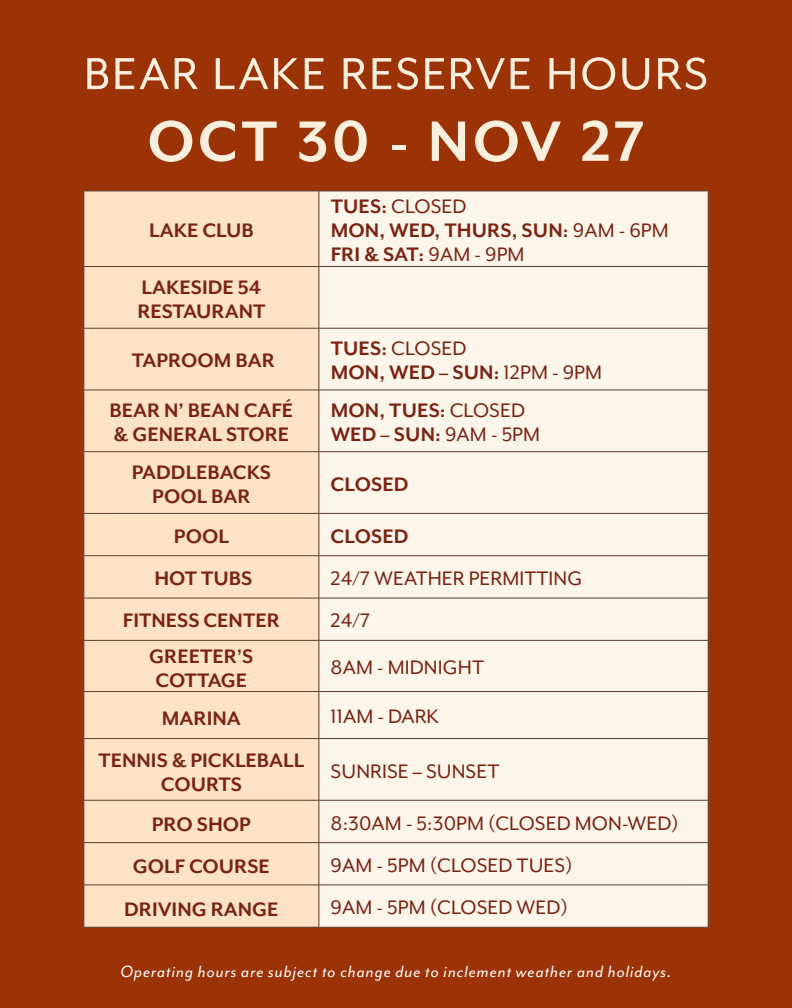
<style>
.page{position:relative;width:792px;height:1008px;background:#9b3307}
.page>*{position:absolute;margin:0;border:0;box-sizing:border-box;transform-origin:0 0}
.t1{font:700 65.5px "Mr Eaves Mod OT";letter-spacing:.045em;color:#faeedc}
.t2{font:51.65px "Mr Eaves Mod OT";letter-spacing:.035em;color:#faeedc}
.t3{font:700 22.5px/24px "Mr Eaves Mod OT";color:#7a2313}
.t4{font:22.5px "Mr Eaves Mod OT";letter-spacing:.005em;color:#7a2313}
.t5{font:italic 18.75px "Mr Eaves Mod OT";letter-spacing:.05em;color:#fff}
.s1{font-weight:400}
.s2{font-weight:700}
</style>
<div class="page">
<div style="left:85px;top:192px;width:234px;height:735px;background:#fce3c8"></div>
<div style="left:320px;top:192px;width:388px;height:735px;background:#fcf5ea"></div>
<hr style="left:319px;top:191px;width:1px;height:76px;background:#5b3d31">
<hr style="left:319px;top:267px;width:1px;height:61px;background:#5b3d31">
<hr style="left:319px;top:328px;width:1px;height:62px;background:#5b3d31">
<hr style="left:319px;top:390px;width:1px;height:62px;background:#5b3d31">
<hr style="left:319px;top:452px;width:1px;height:61px;background:#5b3d31">
<hr style="left:319px;top:513px;width:1px;height:43px;background:#5b3d31">
<hr style="left:319px;top:556px;width:1px;height:42px;background:#5b3d31">
<hr style="left:319px;top:598px;width:1px;height:42px;background:#5b3d31">
<hr style="left:319px;top:640px;width:1px;height:52px;background:#5b3d31">
<hr style="left:319px;top:692px;width:1px;height:47px;background:#5b3d31">
<hr style="left:319px;top:739px;width:1px;height:61px;background:#5b3d31">
<hr style="left:319px;top:800px;width:1px;height:43px;background:#5b3d31">
<hr style="left:319px;top:843px;width:1px;height:42px;background:#5b3d31">
<hr style="left:319px;top:885px;width:1px;height:42px;background:#5b3d31">
<hr style="left:84px;top:191px;width:235px;height:1px;background:#5b3d31">
<hr style="left:84px;top:191px;width:1px;height:75px;background:#5b3d31">
<hr style="left:84px;top:266px;width:235px;height:1px;background:#5b3d31">
<hr style="left:84px;top:267px;width:1px;height:61px;background:#5b3d31">
<hr style="left:84px;top:328px;width:235px;height:1px;background:#5b3d31">
<hr style="left:84px;top:328px;width:1px;height:62px;background:#5b3d31">
<hr style="left:84px;top:390px;width:235px;height:1px;background:#5b3d31">
<hr style="left:84px;top:390px;width:1px;height:61px;background:#5b3d31">
<hr style="left:84px;top:451px;width:235px;height:1px;background:#5b3d31">
<hr style="left:84px;top:452px;width:1px;height:61px;background:#5b3d31">
<hr style="left:84px;top:513px;width:235px;height:1px;background:#5b3d31">
<hr style="left:84px;top:514px;width:1px;height:42px;background:#5b3d31">
<hr style="left:84px;top:556px;width:235px;height:1px;background:#5b3d31">
<hr style="left:84px;top:556px;width:1px;height:42px;background:#5b3d31">
<hr style="left:84px;top:598px;width:235px;height:1px;background:#5b3d31">
<hr style="left:84px;top:598px;width:1px;height:42px;background:#5b3d31">
<hr style="left:84px;top:640px;width:235px;height:1px;background:#5b3d31">
<hr style="left:84px;top:641px;width:1px;height:50px;background:#5b3d31">
<hr style="left:84px;top:691px;width:235px;height:1px;background:#5b3d31">
<hr style="left:84px;top:692px;width:1px;height:46px;background:#5b3d31">
<hr style="left:84px;top:738px;width:235px;height:1px;background:#5b3d31">
<hr style="left:84px;top:739px;width:1px;height:61px;background:#5b3d31">
<hr style="left:84px;top:800px;width:235px;height:1px;background:#5b3d31">
<hr style="left:84px;top:801px;width:1px;height:41px;background:#5b3d31">
<hr style="left:84px;top:842px;width:235px;height:1px;background:#5b3d31">
<hr style="left:84px;top:843px;width:1px;height:42px;background:#5b3d31">
<hr style="left:84px;top:885px;width:235px;height:1px;background:#5b3d31">
<hr style="left:84px;top:885px;width:1px;height:42px;background:#5b3d31">
<hr style="left:84px;top:927px;width:235px;height:1px;background:#5b3d31">
<hr style="left:319px;top:191px;width:389px;height:1px;background:#5b3d31">
<hr style="left:708px;top:191px;width:1px;height:75px;background:#5b3d31">
<hr style="left:319px;top:266px;width:389px;height:1px;background:#5b3d31">
<hr style="left:708px;top:267px;width:1px;height:61px;background:#5b3d31">
<hr style="left:319px;top:328px;width:389px;height:1px;background:#5b3d31">
<hr style="left:708px;top:328px;width:1px;height:62px;background:#5b3d31">
<hr style="left:319px;top:390px;width:389px;height:1px;background:#5b3d31">
<hr style="left:708px;top:390px;width:1px;height:61px;background:#5b3d31">
<hr style="left:319px;top:451px;width:389px;height:1px;background:#5b3d31">
<hr style="left:708px;top:452px;width:1px;height:61px;background:#5b3d31">
<hr style="left:319px;top:513px;width:389px;height:1px;background:#5b3d31">
<hr style="left:708px;top:514px;width:1px;height:42px;background:#5b3d31">
<hr style="left:319px;top:556px;width:389px;height:1px;background:#5b3d31">
<hr style="left:708px;top:556px;width:1px;height:42px;background:#5b3d31">
<hr style="left:319px;top:598px;width:389px;height:1px;background:#5b3d31">
<hr style="left:708px;top:598px;width:1px;height:42px;background:#5b3d31">
<hr style="left:319px;top:640px;width:389px;height:1px;background:#5b3d31">
<hr style="left:708px;top:641px;width:1px;height:50px;background:#5b3d31">
<hr style="left:319px;top:691px;width:389px;height:1px;background:#5b3d31">
<hr style="left:708px;top:692px;width:1px;height:46px;background:#5b3d31">
<hr style="left:319px;top:738px;width:389px;height:1px;background:#5b3d31">
<hr style="left:708px;top:739px;width:1px;height:61px;background:#5b3d31">
<hr style="left:319px;top:800px;width:389px;height:1px;background:#5b3d31">
<hr style="left:708px;top:800px;width:1px;height:42px;background:#5b3d31">
<hr style="left:319px;top:842px;width:389px;height:1px;background:#5b3d31">
<hr style="left:708px;top:843px;width:1px;height:42px;background:#5b3d31">
<hr style="left:319px;top:885px;width:389px;height:1px;background:#5b3d31">
<hr style="left:708px;top:885px;width:1px;height:42px;background:#5b3d31">
<hr style="left:319px;top:927px;width:389px;height:1px;background:#5b3d31">
<h2 class="t2" style="left:84px;top:45px;width:626px">BEAR LAKE RESERVE HOURS</h2>
<h1 class="t1" style="left:147px;top:104px;width:499px">OCT 30 - NOV 27</h1>
<p class="t3" style="left:149px;top:218px;width:106px">LAKE CLUB</p>
<p class="t3" style="left:331px;top:194px;width:340px">TUES: <span class="s1">CLOSED<br></span>MON, WED, THURS, SUN: <span class="s1">9AM - 6PM<br></span>FRI &amp; SAT: <span class="s1">9AM - 9PM</span></p>
<p class="t3" style="left:137px;top:274px;width:130px">LAKESIDE 54<br>RESTAURANT</p>
<p class="t3" style="left:132px;top:348px;width:144px">TAPROOM BAR</p>
<p class="t3" style="left:331px;top:336px;width:273px">TUES: <span class="s1">CLOSED<br></span>MON, WED – SUN: <span class="s1">12PM - 9PM</span></p>
<p class="t3" style="left:110px;top:398px;width:185px">BEAR N’ BEAN CAFÉ &amp; GENERAL STORE</p>
<p class="t3" style="left:331px;top:398px;width:211px">MON, TUES: <span class="s1">CLOSED<br></span>WED – SUN: <span class="s1">9AM - 5PM</span></p>
<p class="t3" style="left:132px;top:460px;width:141px;text-align:center">PADDLEBACKS<br>POOL BAR</p>
<p class="t3" style="left:331px;top:472px;width:80px">CLOSED</p>
<p class="t3" style="left:174px;top:524px;width:57px">POOL</p>
<p class="t3" style="left:331px;top:524px;width:80px">CLOSED</p>
<p class="t3" style="left:154px;top:566px;width:99px">HOT TUBS</p>
<p class="t4" style="left:331px;top:566px;width:253px">24/7 WEATHER PERMITTING</p>
<p class="t3" style="left:123px;top:608px;width:158px">FITNESS CENTER</p>
<p class="t4" style="left:331px;top:608px;width:41px">24/7</p>
<p class="t3" style="left:149px;top:644px;width:106px">GREETER’S<br>COTTAGE</p>
<p class="t4" style="left:331px;top:655px;width:155px">8AM - MIDNIGHT</p>
<p class="t3" style="left:162px;top:706px;width:80px">MARINA</p>
<p class="t4" style="left:331px;top:704px;width:110px">11AM - DARK</p>
<p class="t3" style="left:98px;top:748px;width:207px;text-align:center">TENNIS &amp; PICKLEBALL<br>COURTS</p>
<p class="t4" style="left:331px;top:759px;width:170px">SUNRISE <span class="s2">–</span> SUNSET</p>
<p class="t3" style="left:152px;top:812px;width:100px">PRO SHOP</p>
<p class="t4" style="left:331px;top:811px;width:350px">8:30AM - 5:30PM (CLOSED MON-WED)</p>
<p class="t3" style="left:133px;top:854px;width:139px">GOLF COURSE</p>
<p class="t4" style="left:331px;top:853px;width:243px">9AM - 5PM (CLOSED TUES)</p>
<p class="t3" style="left:124px;top:897px;width:156px">DRIVING RANGE</p>
<p class="t4" style="left:331px;top:895px;width:239px">9AM - 5PM (CLOSED WED)</p>
<p class="t5" style="left:121px;top:961px;width:552px">Operating hours are subject to change due to inclement weather and holidays.</p>
</div>
